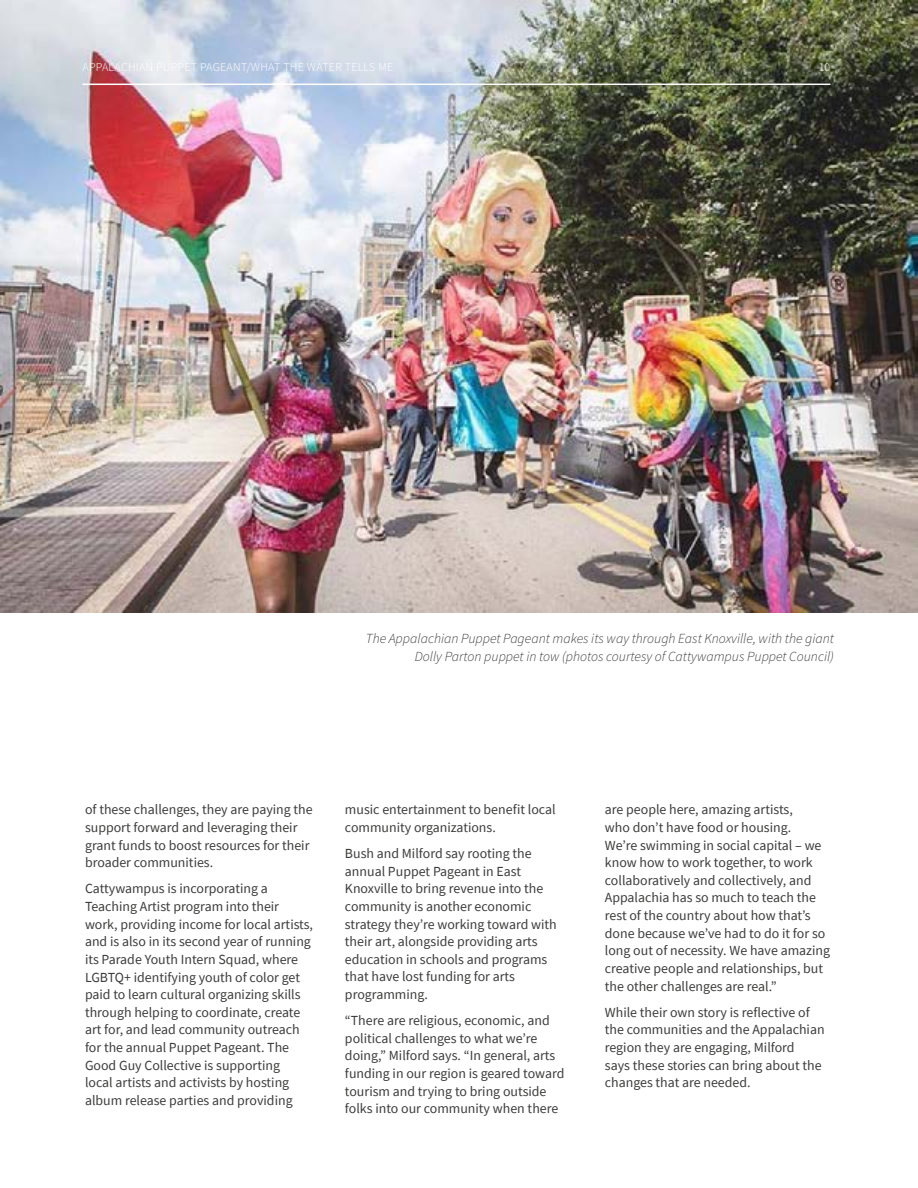
<style>
.page{position:relative;width:918px;height:1188px;background:#fff}
.page>*{position:absolute;margin:0;border:0;box-sizing:border-box;transform-origin:0 0}
.t1{font:13.8px/17.5px "Source Sans Pro";color:#3c3c3b}
.t2{font:italic 300 13.8px/17.5px "Source Sans Pro";color:#3c3c3b;text-align:right}
.t3{font:300 12px "Source Sans Pro";letter-spacing:.02em;color:#fff}
</style>
<div class="page">
<img style="left:0;top:0;width:918px;height:612px">
<hr style="left:82px;top:84px;width:748px;height:1px;background:#fff">
<p class="t3" style="left:82px;top:60px;width:312px">APPALACHIAN PUPPET PAGEANT/WHAT THE WATER TELLS ME</p>
<p class="t3" style="left:819px;top:60px;width:13px">10</p>
<p class="t2" style="left:366px;top:630px;width:470px">The Appalachian Puppet Pageant makes its way through East Knoxville, with the giant<br>Dolly Parton puppet in tow (photos courtesy of Cattywampus Puppet Council)</p>
<p class="t1" style="left:85px;top:801px;width:229px">of these challenges, they are paying the support forward and leveraging their grant funds to boost resources for their broader communities.</p>
<p class="t1" style="left:85px;top:880px;width:230px">Cattywampus is incorporating a Teaching Artist program into their work, providing income for local artists, and is also in its second year of running its Parade Youth Intern Squad, where LGBTQ+ identifying youth of color get paid to learn cultural organizing skills through helping to coordinate, create art for, and lead community outreach for the annual Puppet Pageant. The Good Guy Collective is supporting<br>local artists and activists by hosting album release parties and providing</p>
<p class="t1" style="left:345px;top:801px;width:212px">music entertainment to benefit local community organizations.</p>
<p class="t1" style="left:345px;top:845px;width:213px">Bush and Milford say rooting the annual Puppet Pageant in East<br>Knoxville to bring revenue into the community is another economic strategy they’re working toward with their art, alongside providing arts education in schools and programs that have lost funding for arts programming.</p>
<p class="t1" style="left:345px;top:1012px;width:221px">“There are religious, economic, and political challenges to what we’re doing,” Milford says. “In general, arts funding in our region is geared toward tourism and trying to bring outside folks into our community when there</p>
<p class="t1" style="left:605px;top:801px;width:227px">are people here, amazing artists,<br>who don’t have food or housing.<br>We’re swimming in social capital – we know how to work together, to work collaboratively and collectively, and Appalachia has so much to teach the rest of the country about how that’s done because we’ve had to do it for so long out of necessity. We have amazing creative people and relationships, but the other challenges are real.”</p>
<p class="t1" style="left:605px;top:1003px;width:221px">While their own story is reflective of the communities and the Appalachian region they are engaging, Milford<br>says these stories can bring about the changes that are needed.</p>
</div>
